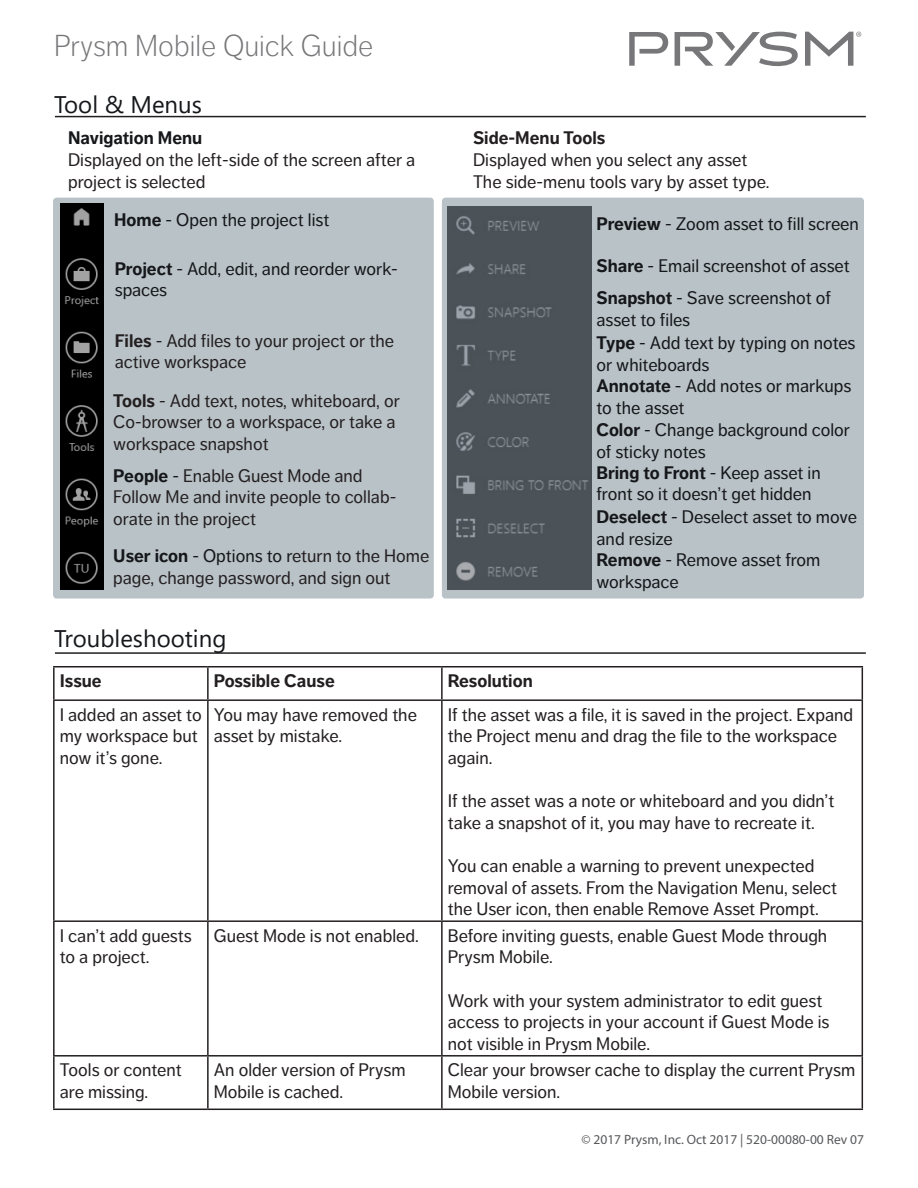
<style>
.page{position:relative;width:918px;height:1188px;background:#fff}
.page>*{position:absolute;margin:0;border:0;box-sizing:border-box;transform-origin:0 0}
.t1{font:300 30px "Dagny Pro";color:#77777a}
.t2{font:24px "Segoe UI";color:#15171a}
.t3{font:18px/21.6px "Dagny Pro";color:#231f20}
.t4{font:18px/21.6px "Dagny Pro";color:#15171a}
.t5{font:700 18px "Dagny Pro";color:#231f20}
.t6{font:700 18px "Dagny Pro";color:#15171a}
.t7{font:13.5px "Myriad Pro";color:#57585a}
.s1{font-weight:700}
.s2{font-weight:700;color:#15171a}
.s3{color:#15171a}
</style>
<div class="page">
<svg style="left:805px;top:32px;width:56px;height:34px"></svg>
<svg style="left:629px;top:32px;width:39px;height:34px"></svg>
<svg style="left:675px;top:32px;width:123px;height:34px"></svg>
<hr style="left:55px;top:652px;width:811px;height:2px;background:#231f20">
<hr style="left:55px;top:116px;width:811px;height:1px;background:#231f20">
<div style="left:442px;top:198px;width:422px;height:401px;background:#b9c2c7;border-radius:4px"></div>
<div style="left:53px;top:198px;width:381px;height:401px;background:#b9c2c7;border-radius:4px"></div>
<img style="left:60px;top:204px;width:43px;height:386px">
<img style="left:448px;top:207px;width:143px;height:382px">
<hr style="left:53px;top:666px;width:155px;height:2px;background:#231f20">
<hr style="left:53px;top:667px;width:2px;height:32px;background:#231f20">
<hr style="left:208px;top:666px;width:234px;height:2px;background:#231f20">
<hr style="left:207px;top:667px;width:2px;height:32px;background:#231f20">
<hr style="left:442px;top:666px;width:421px;height:2px;background:#231f20">
<hr style="left:441px;top:667px;width:2px;height:32px;background:#231f20">
<hr style="left:862px;top:667px;width:1px;height:32px;background:#231f20">
<hr style="left:53px;top:699px;width:155px;height:2px;background:#231f20">
<hr style="left:53px;top:701px;width:2px;height:219px;background:#231f20">
<hr style="left:208px;top:699px;width:234px;height:2px;background:#231f20">
<hr style="left:207px;top:701px;width:2px;height:219px;background:#231f20">
<hr style="left:442px;top:699px;width:421px;height:2px;background:#231f20">
<hr style="left:441px;top:701px;width:2px;height:219px;background:#231f20">
<hr style="left:862px;top:701px;width:1px;height:219px;background:#231f20">
<hr style="left:53px;top:920px;width:155px;height:2px;background:#231f20">
<hr style="left:53px;top:922px;width:2px;height:133px;background:#231f20">
<hr style="left:208px;top:920px;width:234px;height:2px;background:#231f20">
<hr style="left:207px;top:922px;width:2px;height:133px;background:#231f20">
<hr style="left:442px;top:920px;width:421px;height:2px;background:#231f20">
<hr style="left:441px;top:922px;width:2px;height:133px;background:#231f20">
<hr style="left:862px;top:922px;width:1px;height:133px;background:#231f20">
<hr style="left:53px;top:1055px;width:155px;height:2px;background:#231f20">
<hr style="left:53px;top:1057px;width:2px;height:52px;background:#231f20">
<hr style="left:208px;top:1055px;width:234px;height:2px;background:#231f20">
<hr style="left:207px;top:1057px;width:2px;height:52px;background:#231f20">
<hr style="left:442px;top:1055px;width:421px;height:2px;background:#231f20">
<hr style="left:441px;top:1057px;width:2px;height:52px;background:#231f20">
<hr style="left:862px;top:1057px;width:1px;height:52px;background:#231f20">
<hr style="left:53px;top:1109px;width:155px;height:1px;background:#231f20">
<hr style="left:208px;top:1109px;width:234px;height:1px;background:#231f20">
<hr style="left:442px;top:1109px;width:421px;height:1px;background:#231f20">
<p class="t1" style="left:54px;top:29px;width:321px">Prysm Mobile Quick Guide</p>
<p class="t2" style="left:54px;top:85px;width:149px">Tool &amp; Menus</p>
<p class="t6" style="left:68px;top:128px;width:136px">Navigation Menu</p>
<p class="t3" style="left:68px;top:149px;width:349px">Displayed on the left-side of the screen after a project is selected</p>
<p class="t4" style="left:114px;top:209px;width:217px"><span class="s1">Home</span> - Open the project list</p>
<p class="t4" style="left:115px;top:258px;width:285px"><span class="s1">Project</span> - Add, edit, and reorder work&shy;spaces</p>
<p class="t3" style="left:115px;top:330px;width:281px"><span class="s1">Files</span> - Add files to your project or the active workspace</p>
<p class="t3" style="left:113px;top:390px;width:288px"><span class="s1">Tools</span> - Add text, notes, whiteboard, or<br>Co-browser to a workspace, or take a workspace snapshot</p>
<p class="t3" style="left:113px;top:465px;width:285px"><span class="s2">People</span> <span class="s3">-</span> Enable Guest Mode and<br>Follow Me and invite people to collab&shy;orate in the project</p>
<p class="t3" style="left:113px;top:545px;width:318px"><span class="s2">User icon</span> <span class="s3">- Options to r</span>eturn to the Home page, change password, and sign out</p>
<p class="t2" style="left:54px;top:619px;width:174px">Troubleshooting</p>
<p class="t5" style="left:473px;top:128px;width:134px">Side-Menu Tools</p>
<p class="t3" style="left:473px;top:149px;width:276px">Displayed when you select any asset</p>
<p class="t3" style="left:473px;top:171px;width:298px">The side-menu tools vary by asset type.</p>
<p class="t4" style="left:596px;top:213px;width:264px"><span class="s1">Preview</span> - Zoom asset to fill screen</p>
<p class="t4" style="left:596px;top:255px;width:255px"><span class="s1">Share</span> - Email screenshot of asset</p>
<p class="t4" style="left:596px;top:287px;width:236px"><span class="s1">Snapshot</span> - Save screenshot of asset to files</p>
<p class="t4" style="left:596px;top:332px;width:261px"><span class="s1">Type</span> - Add text by typing on notes</p>
<p class="t4" style="left:596px;top:354px;width:115px">or whiteboards</p>
<p class="t4" style="left:596px;top:375px;width:256px"><span class="s1">Annotate</span> - Add notes or markups to the asset</p>
<p class="t4" style="left:596px;top:419px;width:255px"><span class="s1">Color</span> - Change background color of sticky notes</p>
<p class="t4" style="left:596px;top:462px;width:226px"><span class="s1">Bring to Front</span> - Keep asset in front so it doesn’t get hidden</p>
<p class="t4" style="left:596px;top:506px;width:262px"><span class="s1">Deselect</span> - Deselect asset to move</p>
<p class="t4" style="left:596px;top:528px;width:78px">and resize</p>
<p class="t4" style="left:596px;top:549px;width:225px"><span class="s1">Remove</span> - Remove asset from workspace</p>
<p class="t5" style="left:60px;top:670px;width:43px">Issue</p>
<p class="t5" style="left:214px;top:670px;width:123px">Possible Cause</p>
<p class="t5" style="left:448px;top:670px;width:86px">Resolution</p>
<p class="t3" style="left:60px;top:704px;width:143px">I added an asset to my workspace but now it’s gone.</p>
<p class="t3" style="left:214px;top:704px;width:205px">You may have removed the asset by mistake.</p>
<p class="t3" style="left:448px;top:704px;width:407px">If the asset was a file, it is saved in the project. Expand the Project menu and drag the file to the workspace again.</p>
<p class="t3" style="left:448px;top:790px;width:388px">If the asset was a note or whiteboard and you didn’t take a snapshot of it, you may have to recreate it.</p>
<p class="t3" style="left:448px;top:855px;width:368px">You can enable a warning to prevent unexpected</p>
<p class="t3" style="left:448px;top:877px;width:391px">removal of assets. From the Navigation Menu, select the User icon, then enable Remove Asset Prompt.</p>
<p class="t3" style="left:60px;top:925px;width:133px">I can’t add guests to a project.</p>
<p class="t3" style="left:214px;top:925px;width:207px">Guest Mode is not enabled.</p>
<p class="t3" style="left:448px;top:925px;width:381px">Before inviting guests, enable Guest Mode through<br>Prysm Mobile.</p>
<p class="t3" style="left:448px;top:990px;width:376px">Work with your system administrator to edit guest</p>
<p class="t3" style="left:448px;top:1011px;width:383px">access to projects in your account if Guest Mode is not visible in Prysm Mobile.</p>
<p class="t3" style="left:60px;top:1059px;width:124px">Tools or content are missing.</p>
<p class="t3" style="left:214px;top:1059px;width:193px">An older version of Prysm<br>Mobile is cached.</p>
<p class="t3" style="left:448px;top:1059px;width:409px">Clear your browser cache to display the current Prysm<br>Mobile version.</p>
<p class="t7" style="left:582px;top:1131px;width:284px">© 2017 Prysm, Inc. Oct 2017 | 520-00080-00 Rev 07</p>
</div>
